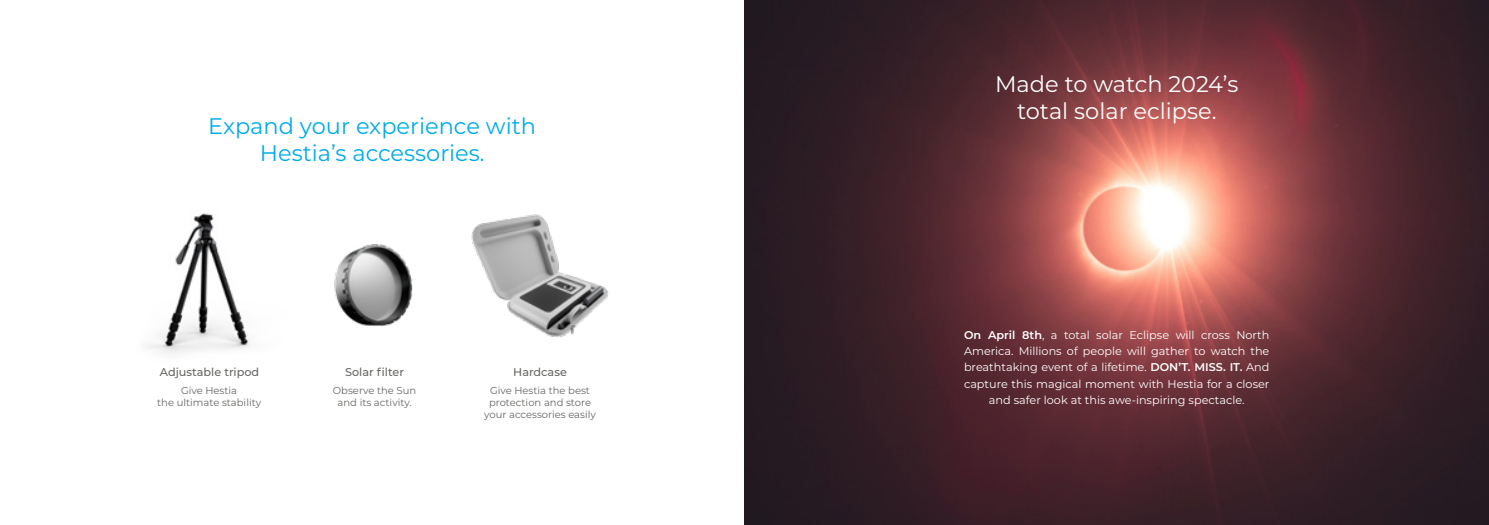
<style>
.page{position:relative;width:1489px;height:525px;background:#fff}
.page>*{position:absolute;margin:0;border:0;box-sizing:border-box;transform-origin:0 0}
.t1{font:22.5px/27px "Montserrat";color:#00abe6;text-align:center}
.t2{font:22.5px/27px "Montserrat";color:#fff;text-align:center}
.t3{font:11.25px/16.2px "Montserrat";color:#fff;text-align:center}
.t4{font:500 11.25px "Montserrat";color:#666664}
.t5{font:10px/12px "Montserrat";color:#666664;text-align:center}
.s1{font-weight:600}
</style>
<div class="page">
<img style="left:148px;top:213px;width:103px;height:141px">
<img style="left:334px;top:244px;width:79px;height:82px">
<img style="left:471px;top:214px;width:137px;height:123px">
<img style="left:744px;top:0;width:744px;height:524px">
<h1 class="t1" style="left:208px;top:111px;width:329px">Expand your experience with<br>Hestia’s accessories.</h1>
<p class="t4" style="left:160px;top:364px;width:101px">Adjustable tripod</p>
<p class="t5" style="left:157px;top:384px;width:105px">Give Hestia<br>the ultimate stability</p>
<p class="t5" style="left:333px;top:384px;width:85px">Observe the Sun and its activity.</p>
<p class="t5" style="left:484px;top:384px;width:113px">Give Hestia the best protection and store your accessories easily</p>
<p class="t4" style="left:345px;top:364px;width:60px">Solar filter</p>
<p class="t4" style="left:513px;top:364px;width:55px">Hardcase</p>
<h1 class="t2" style="left:995px;top:69px;width:245px">Made to watch 2024’s total solar eclipse.</h1>
<p class="t3" style="left:963px;top:326px;width:307px"><span class="s1">On April 8th</span>, a total solar Eclipse will cross North America. Millions of people will gather to watch the breathtaking event of a lifetime. <span class="s1">DON’T. MISS. IT.</span> And capture this magical moment with Hestia for a closer and safer look at this awe-inspiring spectacle.</p>
</div>
